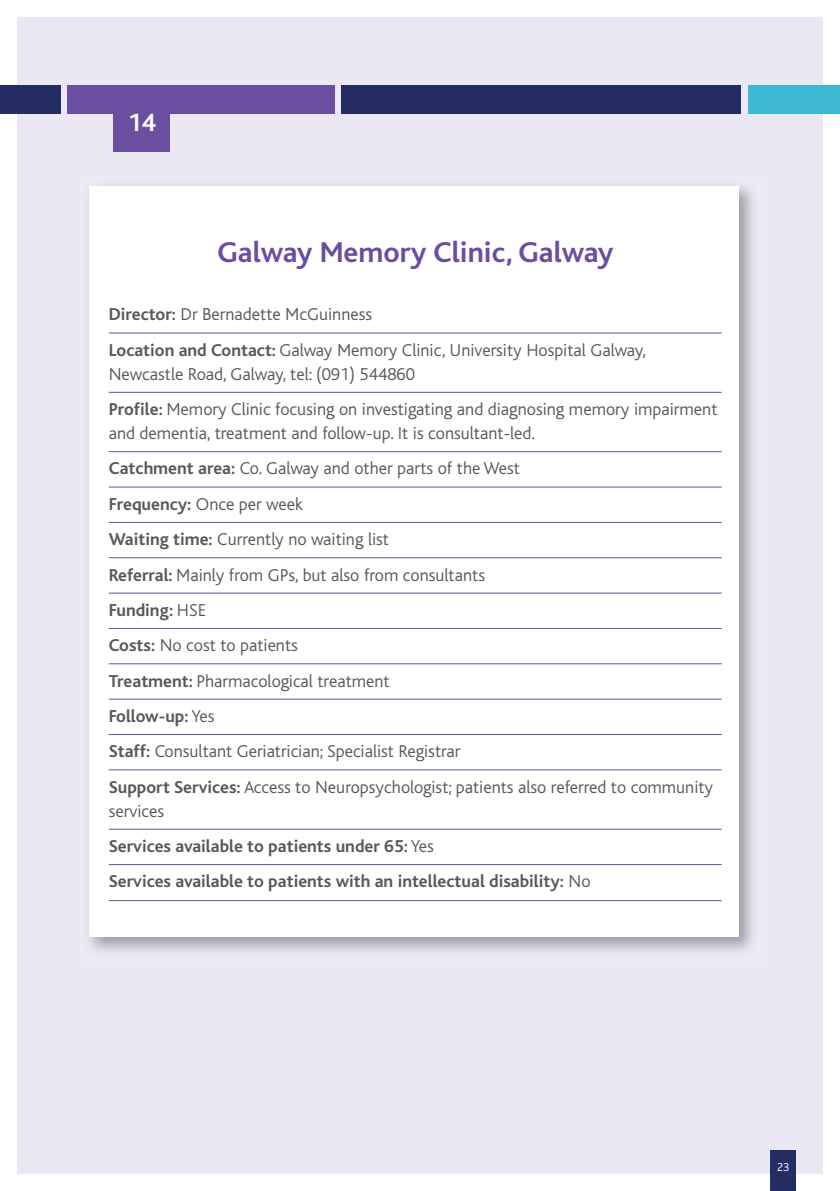
<style>
.page{position:relative;width:840px;height:1191px;background:#fff}
.page>*{position:absolute;margin:0;border:0;box-sizing:border-box;transform-origin:0 0}
.t1{font:700 30px "Bliss";color:#6a4ea0}
.t2{font:700 26px "Bliss";color:#fff}
.t3{font:300 18px/35.4px "Bliss";color:#57585a}
.t4{font:700 18px/35.4px "Bliss";color:#57585a}
.t5{font:300 12px "Bliss";color:#fff}
.s1{font-weight:700}
.s2{font-weight:300}
</style>
<div class="page">
<div style="left:17px;top:17px;width:805px;height:1157px;background:#ebe8f3"></div>
<img style="left:80px;top:178px;width:684px;height:784px">
<div style="left:90px;top:186px;width:648px;height:750px;background:#fff"></div>
<hr style="left:109px;top:333px;width:612px;height:1px;background:#6a4ea0">
<hr style="left:109px;top:392px;width:612px;height:1px;background:#6a4ea0">
<hr style="left:109px;top:451px;width:612px;height:1px;background:#6a4ea0">
<hr style="left:109px;top:487px;width:612px;height:1px;background:#6a4ea0">
<hr style="left:109px;top:522px;width:612px;height:1px;background:#6a4ea0">
<hr style="left:109px;top:557px;width:612px;height:1px;background:#6a4ea0">
<hr style="left:109px;top:593px;width:612px;height:1px;background:#6a4ea0">
<hr style="left:109px;top:628px;width:612px;height:1px;background:#6a4ea0">
<hr style="left:109px;top:663px;width:612px;height:1px;background:#6a4ea0">
<hr style="left:109px;top:699px;width:612px;height:1px;background:#6a4ea0">
<hr style="left:109px;top:734px;width:612px;height:1px;background:#6a4ea0">
<hr style="left:109px;top:769px;width:612px;height:1px;background:#6a4ea0">
<hr style="left:109px;top:829px;width:612px;height:1px;background:#6a4ea0">
<hr style="left:109px;top:864px;width:612px;height:1px;background:#6a4ea0">
<hr style="left:109px;top:900px;width:612px;height:1px;background:#6a4ea0">
<div style="left:0;top:85px;width:60px;height:28px;background:#242c64"></div>
<div style="left:67px;top:85px;width:267px;height:28px;background:#6a4ea0"></div>
<div style="left:341px;top:85px;width:400px;height:28px;background:#242c64"></div>
<div style="left:747px;top:85px;width:92px;height:28px;background:#3cb8d4"></div>
<div style="left:769px;top:1150px;width:26px;height:41px;background:#242c64"></div>
<div style="left:113px;top:95px;width:57px;height:57px;background:#6a4ea0"></div>
<h2 class="t2" style="left:128px;top:114px;width:30px">14</h2>
<h1 class="t1" style="left:217px;top:242px;width:397px">Galway Memory Clinic, Galway</h1>
<p class="t3" style="left:109px;top:298px;width:538px"><span class="s1">Director:</span> Dr Bernadette McGuinness<br><span class="s1">Location and Contact:</span> Galway Memory Clinic, University Hospital Galway,</p>
<p class="t3" style="left:109px;top:358px;width:610px">Newcastle Road, Galway, tel: (091) 544860<br><span class="s1">Profile:</span> Memory Clinic focusing on investigating and diagnosing memory impairment</p>
<p class="t3" style="left:109px;top:417px;width:605px">and dementia, treatment and follow-up. It is consultant-led.<br><span class="s1">Catchment area:</span> Co. Galway and other parts of the West<br><span class="s1">Frequency:</span> Once per week<br><span class="s1">Waiting time:</span> Currently no waiting list<br><span class="s1">Referral:</span> Mainly from GPs, but also from consultants<br><span class="s1">Funding:</span> HSE<br><span class="s1">Costs:</span> No cost to patients<br><span class="s1">Treatment:</span> Pharmacological treatment<br><span class="s1">Follow-up:</span> Yes<br><span class="s1">Staff:</span> Consultant Geriatrician; Specialist Registrar<br><span class="s1">Support Services:</span> Access to Neuropsychologist; patients also referred to community</p>
<p class="t4" style="left:109px;top:795px;width:483px"><span class="s2">services<br></span>Services available to patients under 65: <span class="s2">Yes<br></span>Services available to patients with an intellectual disability: <span class="s2">No</span></p>
<p class="t5" style="left:776px;top:1163px;width:14px">23</p>
</div>
